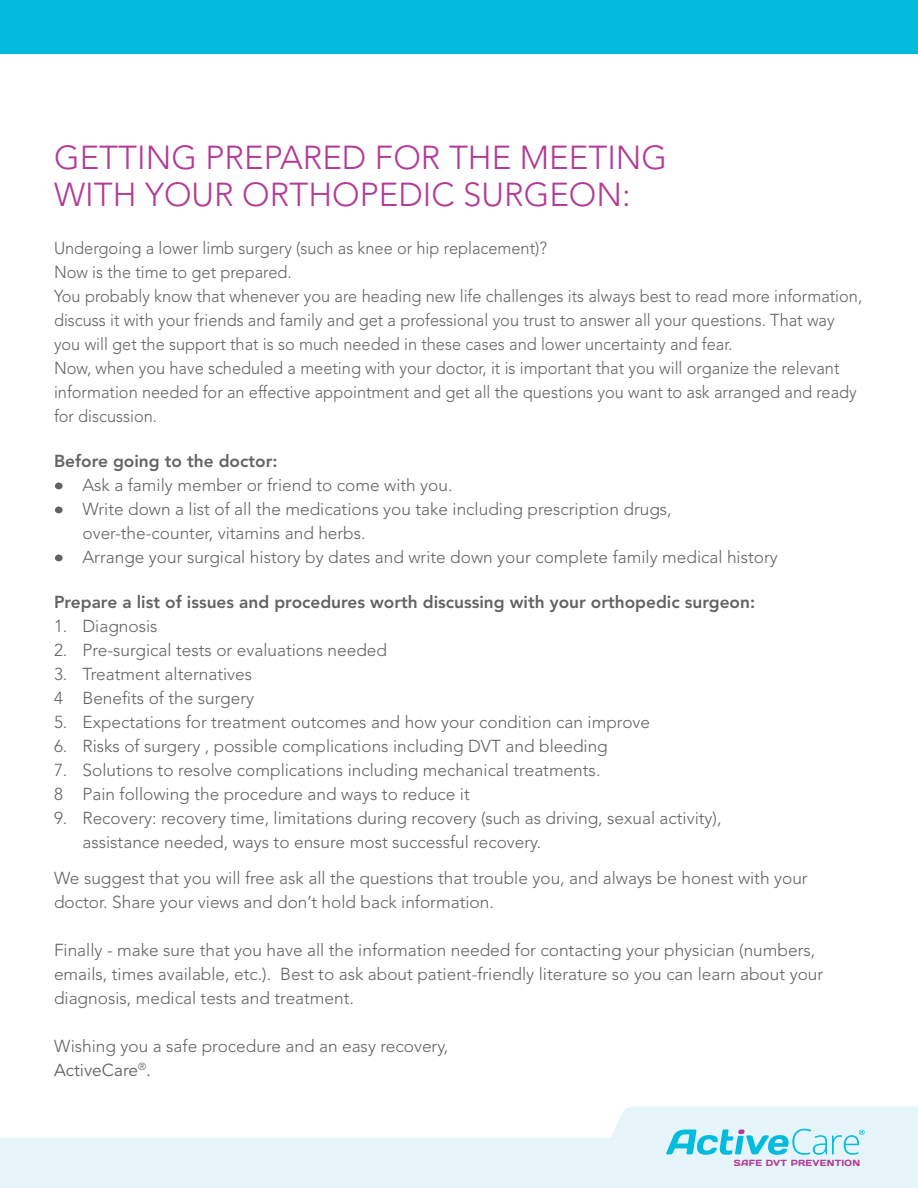
<style>
.page{position:relative;width:918px;height:1188px;background:#fff}
.page>*{position:absolute;margin:0;border:0;box-sizing:border-box;transform-origin:0 0}
.t1{font:300 70.5px "Avenir";color:#636366;scale:1.13 1}
.t2{font:300 33px/37.5px "Avenir";color:#b33b96}
.t3{font:300 17.25px/24px "Avenir";color:#636366}
.t4{font:300 17.25px/24px "Avenir";color:#636366;scale:.95 1}
.t5{font:800 17.25px "Avenir";color:#636366}
.t6{font:8.85px "Days";letter-spacing:.03em;color:#b33b96}
.s1{font-weight:400}
</style>
<div class="page">
<svg style="left:0;top:1106px;width:918px;height:82px;fill:#e5f5fa"></svg>
<svg style="left:666px;top:1129px;width:199px;height:26px;background:#98e0ef"></svg>
<div style="left:0;top:0;width:918px;height:54px;background:#03bbdd"></div>
<h2 class="t2" style="left:54px;top:138px;width:609px">Getting prepared for the meeting with your orthopedic surg eon:</h2>
<p class="t4" style="left:54px;top:236px;width:852px">U ndergoing a lower limb surgery (such as knee or hip replacement ?(<br>N ow is the time to get prepared.<br>You probably know that whenever you are heading new life challenges its always best to read more information, discuss it with your friends and family and get a professional you trust to answer all your questions. That way you will get the support that is so much needed in these cases and lower uncertainty and fear.<br>N ow, when you have scheduled a meeting with your doctor isit, important that you will organize the relevant information needed for an effective appointment and get all the questions you want to ask arranged and ready for discussion.</p>
<p class="t5" style="left:54px;top:451px;width:225px">Before going to the doctor:</p>
<p class="t3" style="left:82px;top:473px;width:372px">Ask a family member or friend to come with you.</p>
<h1 class="t1" style="left:48px;top:423px;width:20px">.</h1>
<h1 class="t1" style="left:48px;top:447px;width:20px">.</h1>
<p class="t3" style="left:82px;top:497px;width:591px">Write down a list of all the medications you take including prescription drugs,</p>
<p class="t3" style="left:82px;top:521px;width:697px">over-the-counter, vitamins and herbs.<br>Arrange your surgical history by dates and write down your complete family medical history</p>
<h1 class="t1" style="left:48px;top:495px;width:20px">.</h1>
<p class="t5" style="left:54px;top:592px;width:703px">Prepare a list of issues and procedures worth discussing with your orthopedic surgeon:</p>
<p class="t3" style="left:54px;top:614px;width:105px">1.Diagnosis</p>
<p class="t3" style="left:54px;top:638px;width:335px">2.P re-surgical tests or evaluations needed</p>
<p class="t3" style="left:54px;top:662px;width:200px">3.Treatment alternatives</p>
<p class="t3" style="left:82px;top:686px;width:173px">Benefits of the surgery</p>
<p class="t3" style="left:54px;top:686px;width:10px">4</p>
<p class="t3" style="left:54px;top:710px;width:598px">5.Expectations for treatment outcomes and how your condition can improve</p>
<p class="t3" style="left:54px;top:734px;width:555px">6.Risks of surgery , possible complications including DVT and bleeding</p>
<p class="t3" style="left:54px;top:758px;width:548px">7.Solutions to resolve complications including mechanical treatments.</p>
<p class="t3" style="left:54px;top:782px;width:417px">8Pain following the procedure and ways to reduce it</p>
<p class="t3" style="left:54px;top:806px;width:669px">9.Recovery: recovery time, limitations during recovery (such as driving, sexual activity ,(</p>
<p class="t3" style="left:82px;top:830px;width:460px">assistance needed, ways to ensure most successful recovery.</p>
<p class="t3" style="left:54px;top:866px;width:755px">We suggest that you will free ask all the questions that trouble you, and always be honest with your doctor. Share your views and don t’ hold back information.</p>
<p class="t3" style="left:280px;top:938px;width:545px;text-indent:-226px">Finally - make sure that you have all the information needed for contacting your physician (numbers,<br>Best to ask about patient-friendly literature so you can learn about your</p>
<p class="t3" style="left:54px;top:962px;width:302px">emails, times available, etc .).<br>diagnosis, medical tests and treatment.</p>
<p class="t3" style="left:54px;top:1034px;width:396px">Wishing you a safe procedure and an easy recovery,<br><span class="s1">ActiveCare .</span><sup>R</sup></p>
<p class="t6" style="left:734px;top:1157px;width:128px">SAFE DVT PREVENTION</p>
</div>
